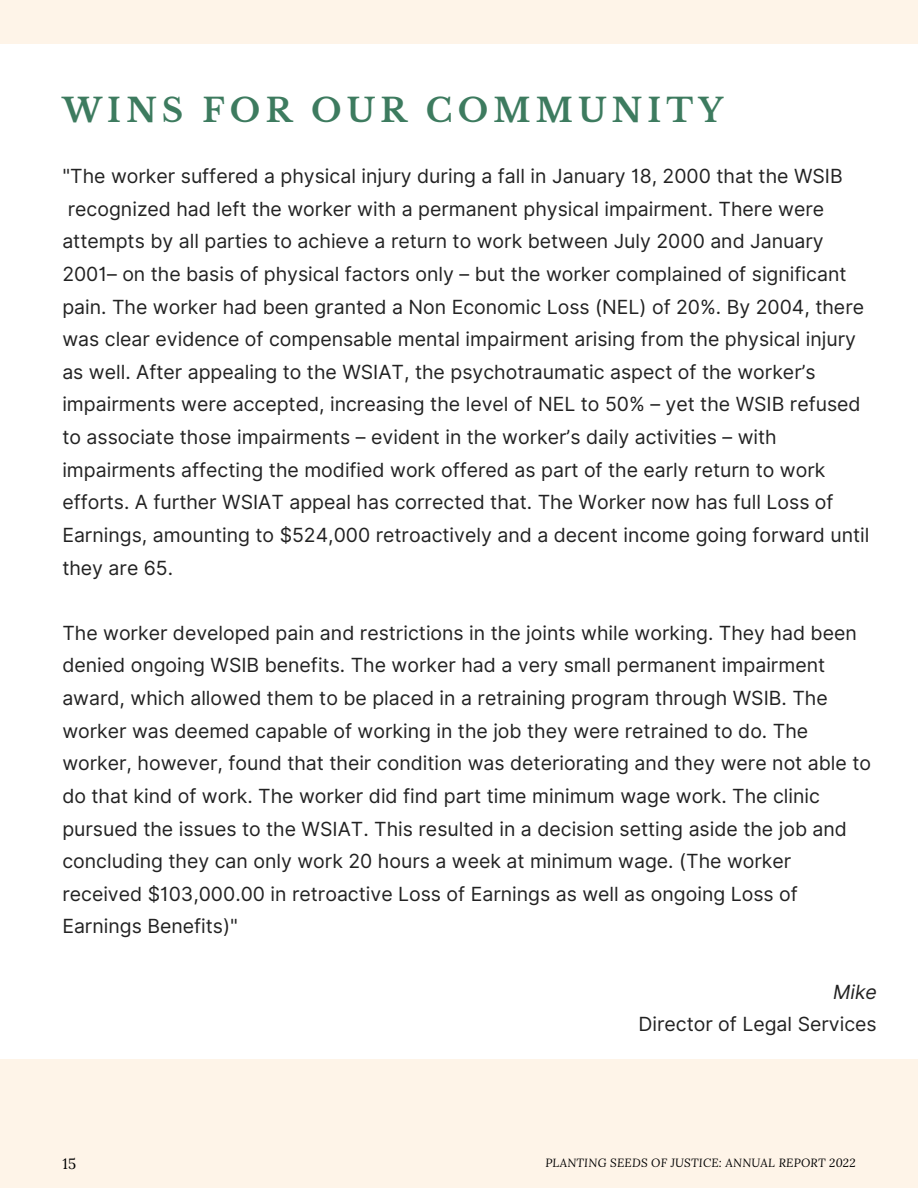
<style>
.page{position:relative;width:918px;height:1188px;background:#fef4e8}
.page>*{position:absolute;margin:0;border:0;box-sizing:border-box;transform-origin:0 0}
.t1{font:700 32.4px "Libre Baskerville";letter-spacing:.16em;color:#3d7b5f}
.t2{font:19.5px/32.7px "Inter";color:#222}
.t3{font:italic 19.5px "Inter";color:#222}
.t4{font:14.85px "Lora";color:#000}
.t5{font:italic 11.85px "Lora";letter-spacing:.02em;color:#000}
</style>
<div class="page">
<div style="left:0;top:45px;width:918px;height:287px;background:#fff"></div>
<div style="left:0;top:772px;width:918px;height:287px;background:#fff"></div>
<div style="left:0;top:591px;width:918px;height:287px;background:#fff"></div>
<div style="left:0;top:308px;width:918px;height:286px;background:#fff"></div>
<h1 class="t1" style="left:62px;top:91px;width:662px">WINS FOR OUR COMMUNITY</h1>
<p class="t2" style="left:62px;top:160px;width:809px">"The worker suffered a physical injury during a fall in January 18, 2000 that the WSIB recognized had left the worker with a permanent physical impairment. There were attempts by all parties to achieve a return to work between July 2000 and January 2001– on the basis of physical factors only – but the worker complained of significant pain. The worker had been granted a Non Economic Loss (NEL) of 20%. By 2004, there was clear evidence of compensable mental impairment arising from the physical injury as well. After appealing to the WSIAT, the psychotraumatic aspect of the worker’s impairments were accepted, increasing the level of NEL to 50% – yet the WSIB refused to associate those impairments – evident in the worker’s daily activities – with impairments affecting the modified work offered as part of the early return to work efforts. A further WSIAT appeal has corrected that. The Worker now has full Loss of Earnings, amounting to $524,000 retroactively and a decent income going forward until they are 65.</p>
<p class="t2" style="left:62px;top:616px;width:810px">The worker developed pain and restrictions in the joints while working. They had been denied ongoing WSIB benefits. The worker had a very small permanent impairment award, which allowed them to be placed in a retraining program through WSIB. The worker was deemed capable of working in the job they were retrained to do. The worker, however, found that their condition was deteriorating and they were not able to do that kind of work. The worker did find part time minimum wage work. The clinic pursued the issues to the WSIAT. This resulted in a decision setting aside the job and concluding they can only work 20 hours a week at minimum wage. (The worker received $103,000.00 in retroactive Loss of Earnings as well as ongoing Loss of Earnings Benefits)"</p>
<p class="t3" style="left:833px;top:980px;width:45px">Mike</p>
<p class="t2" style="left:638px;top:1008px;width:240px">Director of Legal Services</p>
<p class="t4" style="left:62px;top:1154px;width:15px">15</p>
<p class="t5" style="left:545px;top:1154px;width:312px">PLANTING SEEDS OF JUSTICE: ANNUAL REPORT 2022</p>
</div>
